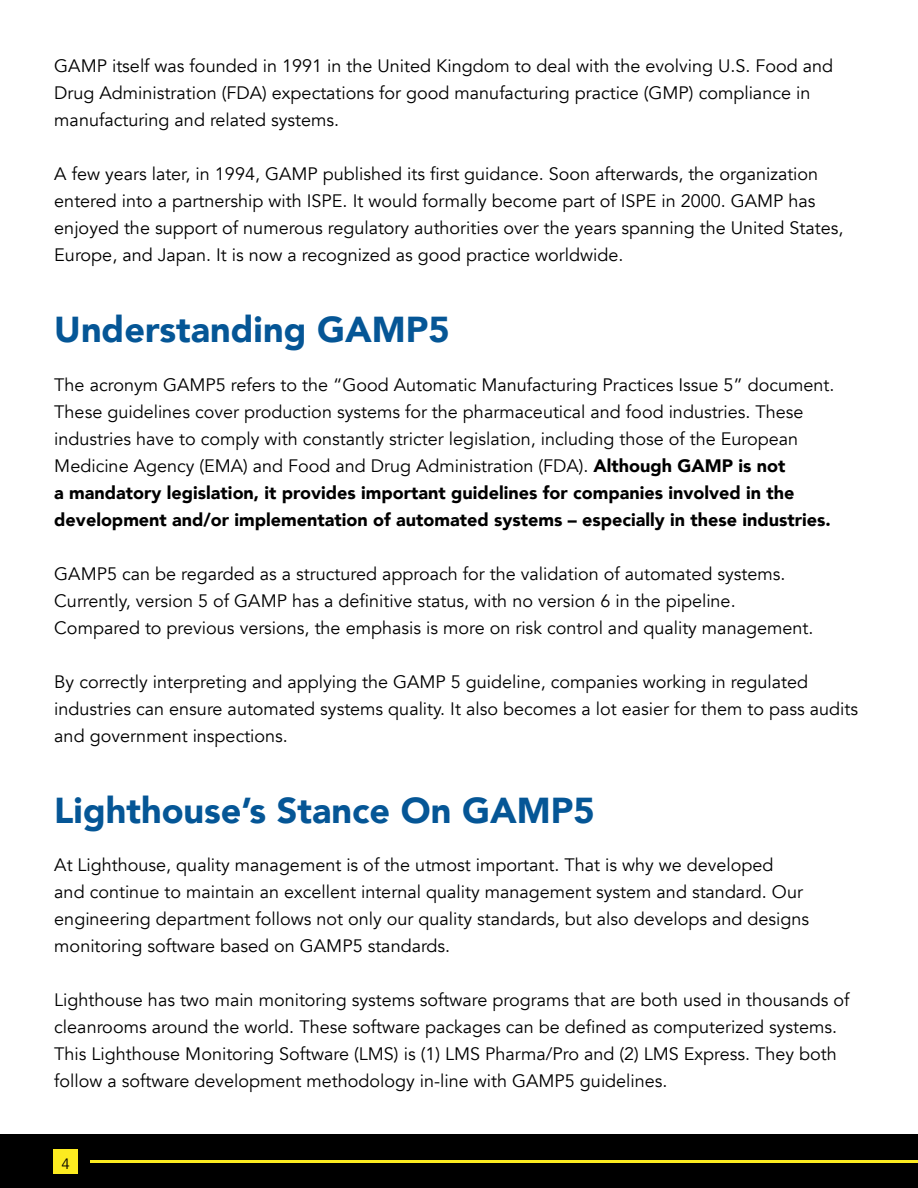
<style>
.page{position:relative;width:918px;height:1188px;background:#fff}
.page>*{position:absolute;margin:0;border:0;box-sizing:border-box;transform-origin:0 0}
.Main_Heading{font:900 36px "Avenir";color:#055696}
.Paragraph_Body{font:18px/27px "Avenir";color:#000}
.t1{font:15px "Avenir";color:#000}
.s1{font-weight:900}
</style>
<div class="page">
<div style="left:0;top:1134px;width:918px;height:54px;background:#000"></div>
<hr style="left:90px;top:1160px;width:828px;height:2px;background:#fceb20">
<div style="left:53px;top:1149px;width:25px;height:25px;background:#fceb20"></div>
<p class="Paragraph_Body" style="left:54px;top:53px;width:780px">GAMP itself was founded in 1991 in the United Kingdom to deal with the evolving U.S. Food and<br>Drug Administration (FDA) expectations for good manufacturing practice (GMP) compliance in manufacturing and related systems.</p>
<p class="Paragraph_Body" style="left:54px;top:161px;width:791px">A few years later, in 1994, GAMP published its first guidance. Soon afterwards, the organization entered into a partnership with ISPE. It would formally become part of ISPE in 2000. GAMP has enjoyed the support of numerous regulatory authorities over the years spanning the United States, Europe, and Japan. It is now a recognized as good practice worldwide.</p>
<p class="Main_Heading" style="left:54px;top:299px;width:397px">Understanding GAMP5</p>
<p class="Paragraph_Body" style="left:54px;top:371px;width:782px">The acronym GAMP5 refers to the “Good Automatic Manufacturing Practices Issue 5” document.<br>These guidelines cover production systems for the pharmaceutical and food industries. These industries have to comply with constantly stricter legislation, including those of the European Medicine Agency (EMA) and Food and Drug Administration (FDA). <span class="s1">Although GAMP is not<br>a mandatory legislation, it provides important guidelines for companies involved in the development and/or implementation of automated systems – especially in these industries.</span></p>
<p class="Paragraph_Body" style="left:54px;top:560px;width:733px">GAMP5 can be regarded as a structured approach for the validation of automated systems.<br>Currently, version 5 of GAMP has a definitive status, with no version 6 in the pipeline.</p>
<p class="Paragraph_Body" style="left:54px;top:614px;width:761px">Compared to previous versions, the emphasis is more on risk control and quality management.</p>
<p class="Paragraph_Body" style="left:54px;top:668px;width:805px">By correctly interpreting and applying the GAMP 5 guideline, companies working in regulated industries can ensure automated systems quality. It also becomes a lot easier for them to pass audits and government inspections.</p>
<p class="Main_Heading" style="left:54px;top:779px;width:542px">Lighthouse’s Stance On GAMP5</p>
<p class="Paragraph_Body" style="left:54px;top:852px;width:756px">At Lighthouse, quality management is of the utmost important. That is why we developed<br>and continue to maintain an excellent internal quality management system and standard. Our engineering department follows not only our quality standards, but also develops and designs monitoring software based on GAMP5 standards.</p>
<p class="Paragraph_Body" style="left:54px;top:987px;width:797px">Lighthouse has two main monitoring systems software programs that are both used in thousands of cleanrooms around the world. These software packages can be defined as computerized systems.<br>This Lighthouse Monitoring Software (LMS) is (1) LMS Pharma/Pro and (2) LMS Express. They both follow a software development methodology in-line with GAMP5 guidelines.</p>
<p class="t1" style="left:61px;top:1155px;width:10px">4</p>
</div>
